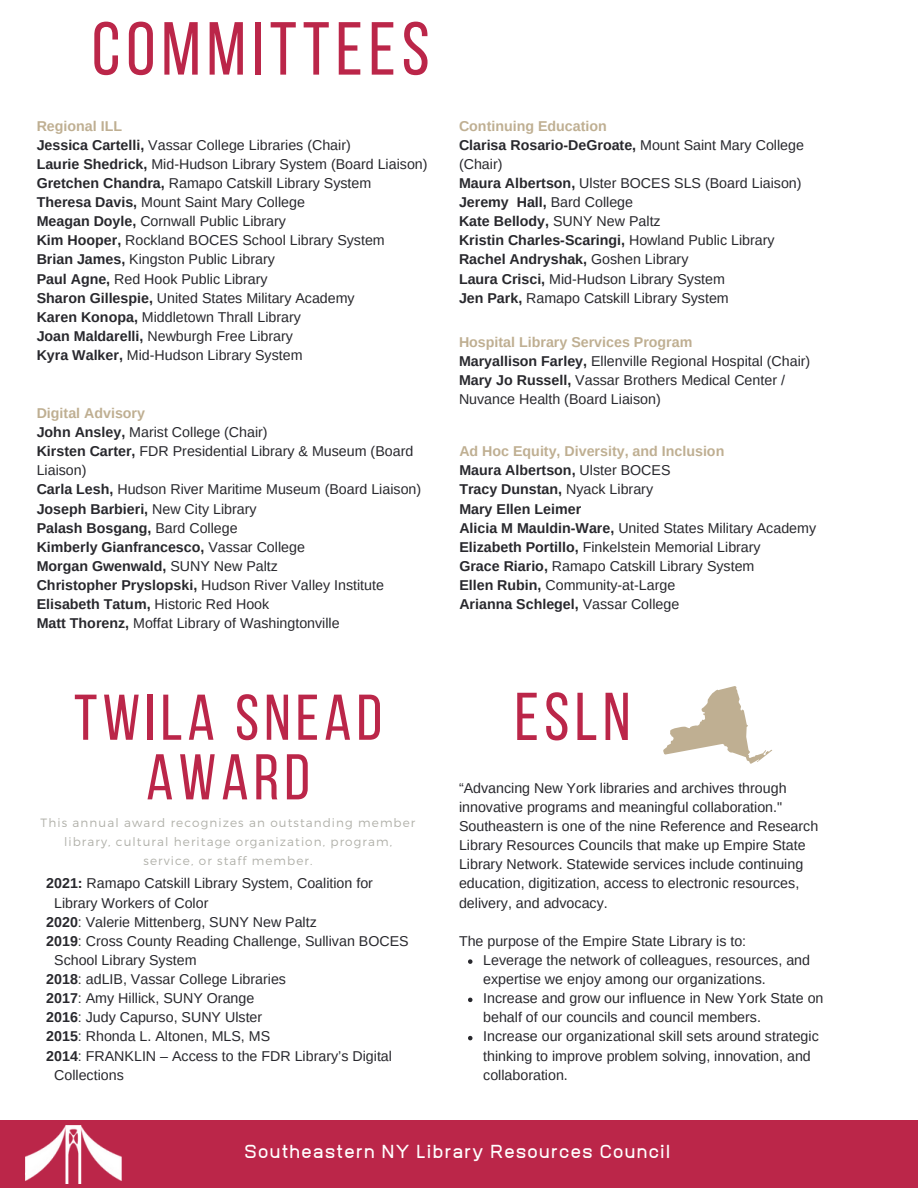
<style>
.page{position:relative;width:918px;height:1188px;background:#fff}
.page>*{position:absolute;margin:0;border:0;box-sizing:border-box;transform-origin:0 0}
.t1{font:75px "Bebas Neue";letter-spacing:.08em;color:#bb2649}
.t2{font:67.5px "Bebas Neue";color:#bb2649}
.t3{font:64.5px "Bebas Neue";letter-spacing:.08em;color:#bb2649}
.t4{font:500 15.45px "ADA Hybrid";letter-spacing:.13em;color:#fff}
.t5{font:14.25px/19.2px "Arimo";color:#28282d}
.t6{font:300 12px/19px "Montserrat";letter-spacing:.09em;color:#b0b0a9;text-align:center}
.s1{font-weight:700;color:#bfaf92}
.s2{font-weight:700}
</style>
<div class="page">
<svg style="left:468px;top:959px;width:4px;height:5px"></svg>
<svg style="left:468px;top:998px;width:4px;height:4px"></svg>
<svg style="left:468px;top:1036px;width:4px;height:4px"></svg>
<svg style="left:663px;top:686px;width:109px;height:78px"></svg>
<div style="left:0;top:1120px;width:918px;height:68px;background:#bb2649"></div>
<img style="left:26px;top:1125px;width:96px;height:59px">
<h1 class="t1" style="left:92px;top:18px;width:339px">COMMITTEES</h1>
<p class="t5" style="left:37px;top:116px;width:392px"><span class="s1">Regional ILL<br></span><span class="s2">Jessica Cartelli,</span> Vassar College Libraries (Chair)<br><span class="s2">Laurie Shedrick,</span> Mid-Hudson Library System (Board Liaison)<br><span class="s2">Gretchen Chandra,</span> Ramapo Catskill Library System <span class="s2">Theresa Davis,</span> Mount Saint Mary College<br><span class="s2">Meagan Doyle,</span> Cornwall Public Library<br><span class="s2">Kim Hooper,</span> Rockland BOCES School Library System<br><span class="s2">Brian James,</span> Kingston Public Library<br><span class="s2">Paul Agne,</span> Red Hook Public Library<br><span class="s2">Sharon Gillespie,</span> United States Military Academy<br><span class="s2">Karen Konopa,</span> Middletown Thrall Library<br><span class="s2">Joan Maldarelli,</span> Newburgh Free Library<br><span class="s2">Kyra Walker,</span> Mid-Hudson Library System</p>
<p class="t5" style="left:37px;top:403px;width:386px"><span class="s1">Digital Advisory<br></span><span class="s2">John Ansley,</span> Marist College (Chair)<br><span class="s2">Kirsten Carter,</span> FDR Presidential Library &amp; Museum (Board Liaison)<br><span class="s2">Carla Lesh,</span> Hudson River Maritime Museum (Board Liaison)<br><span class="s2">Joseph Barbieri,</span> New City Library<br><span class="s2">Palash Bosgang,</span> Bard College<br><span class="s2">Kimberly Gianfrancesco,</span> Vassar College<br><span class="s2">Morgan Gwenwald,</span> SUNY New Paltz<br><span class="s2">Christopher Pryslopski,</span> Hudson River Valley Institute <span class="s2">Elisabeth Tatum,</span> Historic Red Hook<br><span class="s2">Matt Thorenz,</span> Moffat Library of Washingtonville</p>
<p class="t5" style="left:459px;top:116px;width:347px"><span class="s1">Continuing Education<br></span><span class="s2">Clarisa Rosario-DeGroate,</span> Mount Saint Mary College (Chair)<br><span class="s2">Maura Albertson,</span> Ulster BOCES SLS (Board Liaison)<br><span class="s2">Jeremy Hall,</span> Bard College<br><span class="s2">Kate Bellody,</span> SUNY New Paltz<br><span class="s2">Kristin Charles-Scaringi,</span> Howland Public Library <span class="s2">Rachel Andryshak,</span> Goshen Library<br><span class="s2">Laura Crisci,</span> Mid-Hudson Library System<br><span class="s2">Jen Park,</span> Ramapo Catskill Library System</p>
<p class="t5" style="left:459px;top:332px;width:353px"><span class="s1">Hospital Library Services Program<br></span><span class="s2">Maryallison Farley,</span> Ellenville Regional Hospital (Chair)<br><span class="s2">Mary Jo Russell,</span> Vassar Brothers Medical Center / Nuvance Health (Board Liaison)</p>
<p class="t5" style="left:459px;top:442px;width:358px"><span class="s1">Ad Hoc Equity, Diversity, and Inclusion<br></span><span class="s2">Maura Albertson,</span> Ulster BOCES<br><span class="s2">Tracy Dunstan,</span> Nyack Library<br><span class="s2">Mary Ellen Leimer<br>Alicia M Mauldin-Ware,</span> United States Military Academy <span class="s2">Elizabeth Portillo,</span> Finkelstein Memorial Library<br><span class="s2">Grace Riario,</span> Ramapo Catskill Library System<br><span class="s2">Ellen Rubin,</span> Community-at-Large<br><span class="s2">Arianna Schlegel,</span> Vassar College</p>
<h3 class="t3" style="left:74px;top:691px;width:310px">TWILA SNEAD</h3>
<h2 class="t2" style="left:515px;top:689px;width:117px">ESLN</h2>
<h3 class="t3" style="left:146px;top:751px;width:165px">AWARD</h3>
<p class="t5" style="left:459px;top:778px;width:361px">“Advancing New York libraries and archives through innovative programs and meaningful collaboration." Southeastern is one of the nine Reference and Research Library Resources Councils that make up Empire State Library Network. Statewide services include continuing education, digitization, access to electronic resources, delivery, and advocacy.</p>
<p class="t5" style="left:459px;top:931px;width:289px">The purpose of the Empire State Library is to:</p>
<p class="t6" style="left:41px;top:812px;width:376px">This annual award recognizes an outstanding member library, cultural heritage organization, program, service, or staff member.</p>
<p class="t5" style="left:46px;top:874px;width:328px"><span class="s2">2021:</span> Ramapo Catskill Library System, Coalition for</p>
<p class="t5" style="left:54px;top:893px;width:156px">Library Workers of Color</p>
<p class="t5" style="left:46px;top:912px;width:272px"><span class="s2">2020</span>: Valerie Mittenberg, SUNY New Paltz</p>
<p class="t5" style="left:46px;top:931px;width:364px"><span class="s2">2019</span>: Cross County Reading Challenge, Sullivan BOCES</p>
<p class="t5" style="left:54px;top:950px;width:144px">School Library System</p>
<p class="t5" style="left:46px;top:970px;width:241px"><span class="s2">2018</span>: adLIB, Vassar College Libraries</p>
<p class="t5" style="left:46px;top:989px;width:210px"><span class="s2">2017</span>: Amy Hillick, SUNY Orange</p>
<p class="t5" style="left:46px;top:1008px;width:218px"><span class="s2">2016</span>: Judy Capurso, SUNY Ulster</p>
<p class="t5" style="left:46px;top:1027px;width:225px"><span class="s2">2015</span>: Rhonda L. Altonen, MLS, MS</p>
<p class="t5" style="left:46px;top:1046px;width:347px"><span class="s2">2014</span>: FRANKLIN – Access to the FDR Library’s Digital</p>
<p class="t5" style="left:54px;top:1065px;width:71px">Collections</p>
<p class="t5" style="left:483px;top:950px;width:342px">Leverage the network of colleagues, resources, and expertise we enjoy among our organizations.<br>Increase and grow our influence in New York State on behalf of our councils and council members.<br>Increase our organizational skill sets around strategic thinking to improve problem solving, innovation, and collaboration.</p>
<p class="t4" style="left:245px;top:1145px;width:426px">Southeastern NY Library Resources Council</p>
</div>
